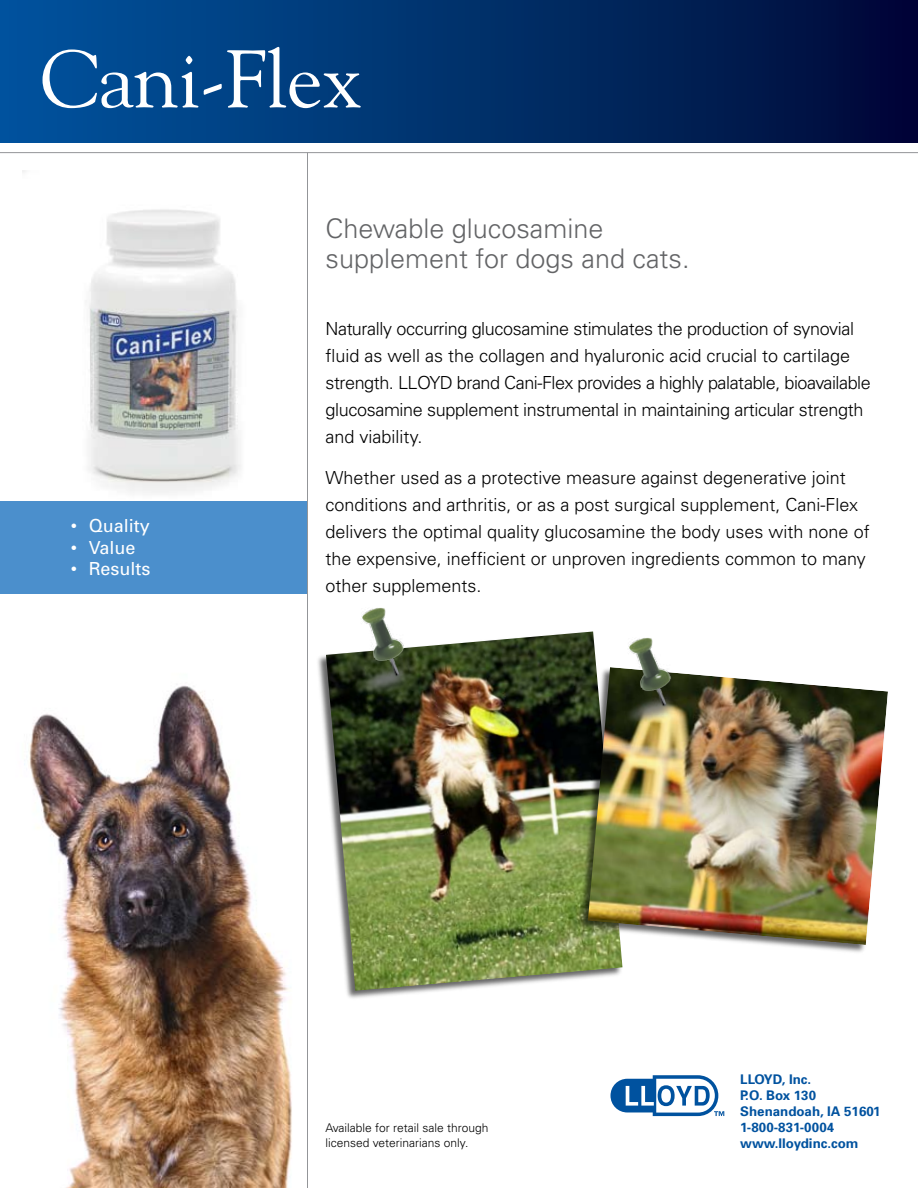
<style>
.page{position:relative;width:918px;height:1188px;background:#fff}
.page>*{position:absolute;margin:0;border:0;box-sizing:border-box;transform-origin:0 0}
.t1{font:81px "Goudy";letter-spacing:-.01em;color:#fff}
.t2{font:300 27px/30px "Univers";color:#636466}
.t3{font:300 18px/27px "Univers";letter-spacing:-.02em;color:#000}
.t4{font:300 18px/27px "Univers";color:#000}
.t5{font:18px "Univers";color:#fff}
.t6{font:700 13.35px/15.9px "Univers";color:#00529f}
.t7{font:300 12px/15px "Univers";color:#000}
</style>
<div class="page">
<img style="left:24px;top:685px;width:268px;height:503px">
<div style="left:316px;top:630px;width:308px;height:371px;background:#000;opacity:.6"></div>
<img style="left:326px;top:632px;width:296px;height:359px">
<div style="left:578px;top:666px;width:311px;height:289px;background:#000;opacity:.6"></div>
<img style="left:588px;top:667px;width:300px;height:278px">
<img style="left:22px;top:171px;width:219px;height:322px">
<div style="left:0;top:501px;width:307px;height:93px;background:#4b8fcc"></div>
<div style="left:0;top:0;width:918px;height:143px;background:linear-gradient(to right,#00569f,#000a38)"></div>
<svg style="left:610px;top:1075px;width:114px;height:41px"></svg>
<hr style="left:0;top:152px;width:918px;height:1px;background:#939598">
<hr style="left:307px;top:153px;width:1px;height:1035px;background:#939598">
<img style="left:351px;top:608px;width:58px;height:88px">
<img style="left:618px;top:638px;width:58px;height:88px">
<h1 class="t1" style="left:40px;top:29px;width:323px">Cani-Flex</h1>
<p class="t5" style="left:71px;top:515px;width:81px">• Quality</p>
<p class="t5" style="left:71px;top:536px;width:66px">• Value</p>
<p class="t5" style="left:71px;top:558px;width:81px">• Results</p>
<h2 class="t2" style="left:326px;top:212px;width:366px">Chewable glucosamine supplement for dogs and cats.</h2>
<p class="t3" style="left:326px;top:315px;width:547px">Naturally occurring glucosamine stimulates the production of synovial fluid as well as the collagen and hyaluronic acid crucial to cartilage strength. LLOYD brand Cani-Flex provides a highly palatable, bioavailable glucosamine supplement instrumental in maintaining articular strength and viability.</p>
<p class="t4" style="left:326px;top:463px;width:546px">Whether used as a protective measure against degenerative joint conditions and arthritis, or as a post surgical supplement, Cani-Flex delivers the optimal quality glucosamine the body uses with none of the expensive, inefficient or unproven ingredients common to many other supplements.</p>
<p class="t7" style="left:326px;top:1120px;width:165px">Available for retail sale through licensed veterinarians only.</p>
<p class="t6" style="left:740px;top:1071px;width:142px">LLOYD, Inc.<br>P.O. Box 130<br>Shenandoah, IA 51601<br>1-800-831-0004 www.lloydinc.com</p>
</div>
